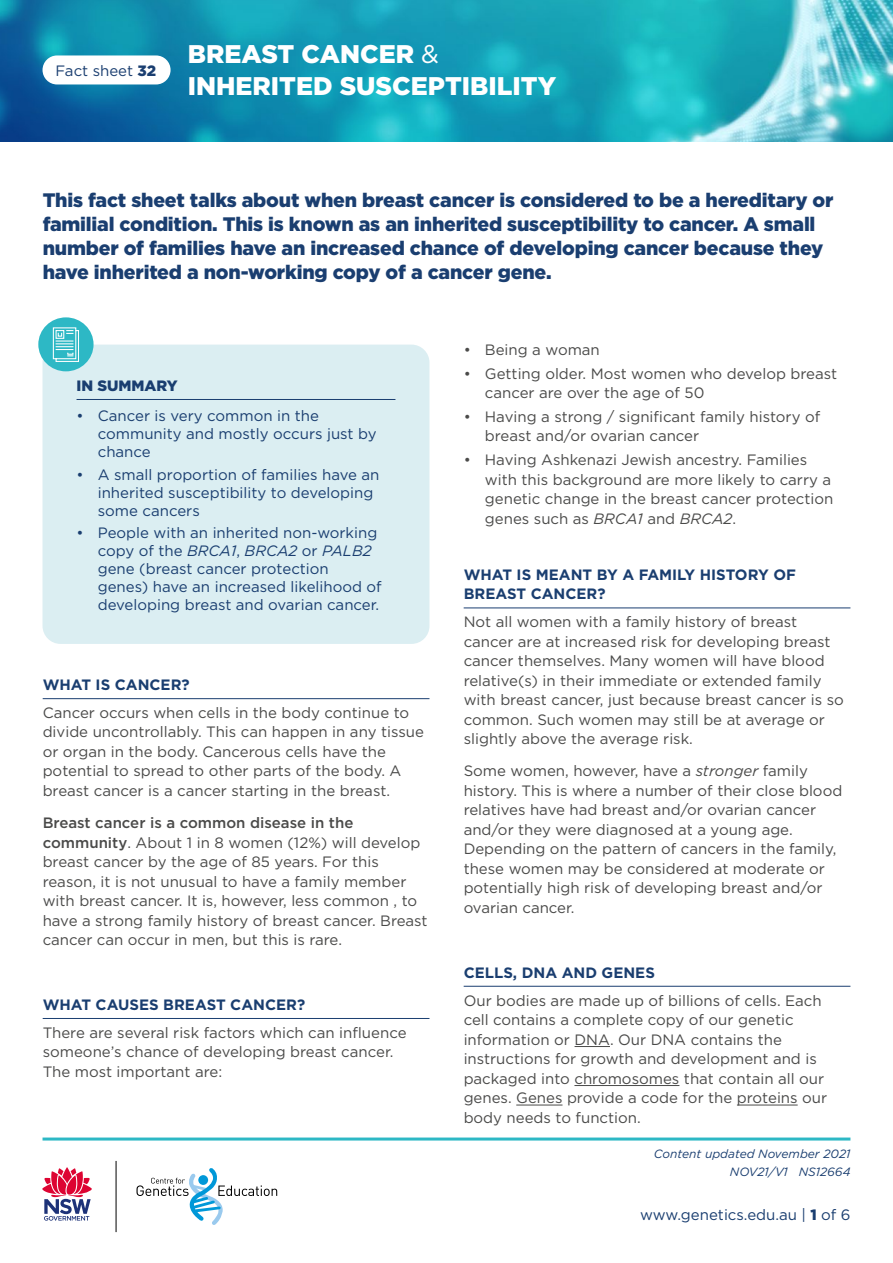
<style>
.page{position:relative;width:893px;height:1263px;background:#fff}
.page>*{position:absolute;margin:0;border:0;box-sizing:border-box;transform-origin:0 0}
.t1{font:900 25.5px/32px "Gotham";color:#fff}
.t2{font:900 19.5px/24px "Gotham";letter-spacing:-.01em;color:#1a3e70}
.t3{font:15px/19.5px "Gotham";color:#4a4a49}
.t4{font:15px/18px "Gotham";color:#1a3e70}
.t5{font:700 15px/19.5px "Gotham";color:#1a3e70}
.t6{font:900 15px "Gotham";color:#1a3e70}
.t7{font:italic 12px "Gotham";color:#1a3e70}
.s1{font-weight:900}
.s2{font-weight:400}
.s3{font-style:italic}
.s4{font-weight:500}
</style>
<div class="page">
<div style="left:43px;top:345px;width:386px;height:299px;background:#dbeef2;border-radius:18px"></div>
<hr style="left:77px;top:399px;width:318px;height:1px;background:#1a3e70">
<div style="left:38px;top:317px;width:56px;height:54px;background:#2db8c5;border-radius:50%"></div>
<svg style="left:52px;top:327px;width:27px;height:35px"></svg>
<img style="left:0;top:0;width:893px;height:141px">
<div style="left:43px;top:55px;width:128px;height:29px;background:#fff;border-radius:15px"></div>
<svg style="left:137px;top:1168px;width:140px;height:57px"></svg>
<hr style="left:116px;top:1161px;width:1px;height:71px;background:#000">
<hr style="left:43px;top:698px;width:386px;height:1px;background:#1a3e70">
<hr style="left:43px;top:1018px;width:386px;height:1px;background:#1a3e70">
<hr style="left:464px;top:608px;width:386px;height:1px;background:#1a3e70">
<hr style="left:464px;top:986px;width:386px;height:1px;background:#1a3e70">
<hr style="left:575px;top:1046px;width:35px;height:1px;background:#4a4a49">
<hr style="left:574px;top:1085px;width:105px;height:1px;background:#4a4a49">
<hr style="left:516px;top:1105px;width:46px;height:1px;background:#4a4a49">
<hr style="left:737px;top:1105px;width:61px;height:1px;background:#4a4a49">
<hr style="left:43px;top:1137px;width:807px;height:3px;background:#2db8c5">
<svg style="left:42px;top:1167px;width:50px;height:53px"></svg>
<p class="t4" style="left:56px;top:62px;width:102px">Fact sheet <span class="s1">32</span></p>
<p class="t1" style="left:188px;top:38px;width:370px">BREAST CANCER <span class="s2">&amp;<br></span>INHERITED SUSCEPTIBILITY</p>
<p class="t2" style="left:43px;top:188px;width:792px">This fact sheet talks about when breast cancer is considered to be a hereditary or familial condition. This is known as an inherited susceptibility to cancer. A small number of families have an increased chance of developing cancer because they have inherited a non-working copy of a cancer gene.</p>
<p class="t6" style="left:77px;top:375px;width:103px">IN SUMMARY</p>
<p class="t4" style="left:98px;top:407px;width:280px;text-indent:-21px">• Cancer is very common in the community and mostly occurs just by chance</p>
<p class="t4" style="left:98px;top:465px;width:283px;text-indent:-21px">• A small proportion of families have an inherited susceptibility to developing some cancers</p>
<p class="t4" style="left:98px;top:524px;width:285px;text-indent:-21px">• People with an inherited non-working copy of the <span class="s3">BRCA1</span>, <span class="s3">BRCA2</span> or <span class="s3">PALB2 </span>gene (breast cancer protection genes) have an increased likelihood of developing breast and ovarian cancer.</p>
<p class="t5" style="left:43px;top:675px;width:148px">WHAT IS CANCER?</p>
<p class="t3" style="left:43px;top:703px;width:383px">Cancer occurs when cells in the body continue to divide uncontrollably. This can happen in any tissue or organ in the body. Cancerous cells have the potential to spread to other parts of the body. A breast cancer is a cancer starting in the breast.</p>
<p class="t3" style="left:43px;top:813px;width:386px"><span class="s4">Breast cancer is a common disease in the community</span>. About 1 in 8 women (12%) will develop breast cancer by the age of 85 years. For this reason, it is not unusual to have a family member with breast cancer. It is, however, less common , to have a strong family history of breast cancer. Breast cancer can occur in men, but this is rare.</p>
<p class="t5" style="left:43px;top:994px;width:264px">WHAT CAUSES BREAST CANCER?</p>
<p class="t3" style="left:43px;top:1023px;width:365px">There are several risk factors which can influence someone’s chance of developing breast cancer.<br>The most important are:</p>
<p class="t3" style="left:464px;top:340px;width:138px">• Being a woman</p>
<p class="t3" style="left:485px;top:364px;width:354px;text-indent:-21px">• Getting older. Most women who develop breast cancer are over the age of 50</p>
<p class="t3" style="left:485px;top:407px;width:337px;text-indent:-21px">• Having a strong / significant family history of breast and/or ovarian cancer</p>
<p class="t3" style="left:485px;top:450px;width:350px;text-indent:-21px">• Having Ashkenazi Jewish ancestry. Families with this background are more likely to carry a genetic change in the breast cancer protection genes such as <span class="s3">BRCA1</span> and <span class="s3">BRCA2</span>.</p>
<p class="t5" style="left:464px;top:564px;width:334px">WHAT IS MEANT BY A FAMILY HISTORY OF<br>BREAST CANCER?</p>
<p class="t3" style="left:464px;top:612px;width:382px">Not all women with a family history of breast cancer are at increased risk for developing breast cancer themselves. Many women will have blood relative(s) in their immediate or extended family with breast cancer, just because breast cancer is so common. Such women may still be at average or slightly above the average risk.</p>
<p class="t3" style="left:464px;top:761px;width:380px">Some women, however, have a <span class="s3">stronger</span> family history. This is where a number of their close blood relatives have had breast and/or ovarian cancer and/or they were diagnosed at a young age.<br>Depending on the pattern of cancers in the family, these women may be considered at moderate or potentially high risk of developing breast and/or ovarian cancer.</p>
<p class="t5" style="left:464px;top:962px;width:193px">CELLS, DNA AND GENES</p>
<p class="t3" style="left:464px;top:990px;width:365px">Our bodies are made up of billions of cells. Each cell contains a complete copy of our genetic information or DNA. Our DNA contains the instructions for growth and development and is packaged into chromosomes that contain all our genes. Genes provide a code for the proteins our body needs to function.</p>
<p class="t7" style="left:654px;top:1146px;width:198px">Content updated November 2021</p>
<p class="t7" style="left:730px;top:1164px;width:122px">NOV21/V1 NS12664</p>
<p class="t4" style="left:640px;top:1206px;width:212px">www.genetics.edu.au | <span class="s1">1</span> of 6</p>
</div>
